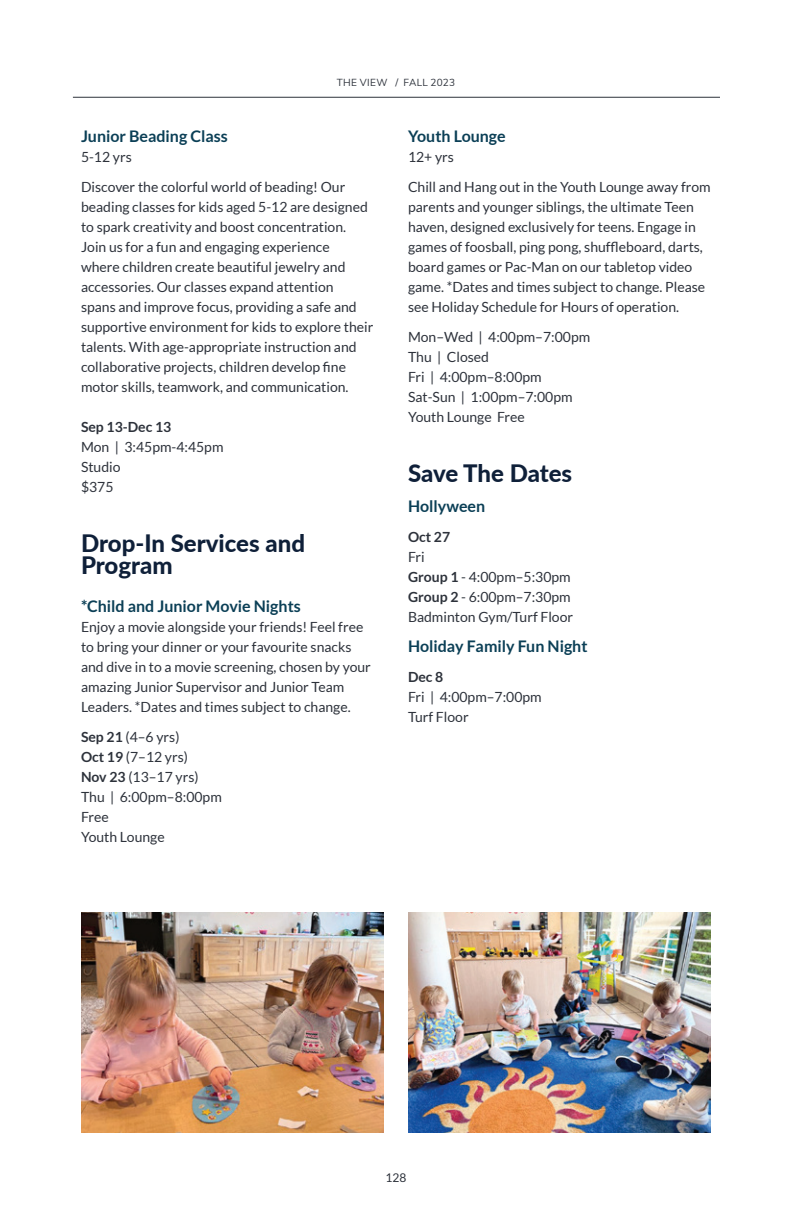
<style>
.page{position:relative;width:792px;height:1224px;background:#fff}
.page>*{position:absolute;margin:0;border:0;box-sizing:border-box;transform-origin:0 0}
.t1{font:800 24px/22px "Lato";letter-spacing:-.005em;color:#0f2039}
.t2{font:700 16px "Lato";color:#0b3f56}
.t3{font:14px/20px "Lato";color:#2d323b}
.t4{font:700 14px "Lato";color:#2d323b}
.t5{font:12px "Lato";color:#2d323b}
.t6{font:10px "Muli";letter-spacing:.04em;color:#2d323b}
.s1{font-weight:700}
</style>
<div class="page">
<hr style="left:73px;top:97px;width:647px;height:1px;background:#2d323b">
<img style="left:408px;top:912px;width:303px;height:221px">
<img style="left:82px;top:912px;width:301px;height:221px">
<p class="t6" style="left:337px;top:75px;width:120px">THE VIEW / FALL 2023</p>
<p class="t2" style="left:81px;top:127px;width:148px">Junior Beading Class</p>
<p class="t3" style="left:81px;top:142px;width:266px;line-height:30px">5-12 yrs<br>Discover the colorful world of beading! Our</p>
<p class="t3" style="left:81px;top:197px;width:294px">beading classes for kids aged 5-12 are designed to spark creativity and boost concentration.<br>Join us for a fun and engaging experience<br>where children create beautiful jewelry and accessories. Our classes expand attention<br>spans and improve focus, providing a safe and supportive environment for kids to explore their talents. With age-appropriate instruction and collaborative projects, children develop fine motor skills, teamwork, and communication.</p>
<p class="t4" style="left:81px;top:419px;width:92px">Sep 13-Dec 13</p>
<p class="t3" style="left:81px;top:437px;width:144px">Mon | 3:45pm-4:45pm<br>Studio<br>$375</p>
<h1 class="t1" style="left:81px;top:531px;width:226px">Drop-In Services and<br>Program</h1>
<p class="t2" style="left:81px;top:597px;width:221px">*Child and Junior Movie Nights</p>
<p class="t3" style="left:81px;top:617px;width:291px">Enjoy a movie alongside your friends! Feel free to bring your dinner or your favourite snacks and dive in to a movie screening, chosen by your amazing Junior Supervisor and Junior Team Leaders. *Dates and times subject to change.</p>
<p class="t3" style="left:81px;top:727px;width:142px"><span class="s1">Sep 21</span> (4–6 yrs)<br><span class="s1">Oct 19</span> (7–12 yrs)<br><span class="s1">Nov 23</span> (13–17 yrs)<br>Thu | 6:00pm–8:00pm<br>Free<br>Youth Lounge</p>
<p class="t2" style="left:408px;top:127px;width:99px">Youth Lounge</p>
<p class="t3" style="left:408px;top:142px;width:304px;line-height:30px">12+ yrs<br>Chill and Hang out in the Youth Lounge away from</p>
<p class="t3" style="left:408px;top:197px;width:299px">parents and younger siblings, the ultimate Teen haven, designed exclusively for teens. Engage in games of foosball, ping pong, shuffleboard, darts, board games or Pac-Man on our tabletop video game. *Dates and times subject to change. Please see Holiday Schedule for Hours of operation.</p>
<p class="t3" style="left:408px;top:327px;width:184px">Mon–Wed | 4:00pm–7:00pm<br>Thu | Closed<br>Fri | 4:00pm–8:00pm<br>Sat-Sun | 1:00pm–7:00pm<br>Youth Lounge Free</p>
<h1 class="t1" style="left:408px;top:461px;width:166px">Save The Dates</h1>
<p class="t2" style="left:408px;top:497px;width:79px">Hollyween</p>
<p class="t4" style="left:408px;top:529px;width:44px">Oct 27</p>
<p class="t3" style="left:408px;top:547px;width:167px">Fri<br><span class="s1">Group 1</span> - 4:00pm–5:30pm<br><span class="s1">Group 2</span> - 6:00pm–7:30pm<br>Badminton Gym/Turf Floor</p>
<p class="t2" style="left:408px;top:637px;width:181px">Holiday Family Fun Night</p>
<p class="t4" style="left:408px;top:669px;width:37px">Dec 8</p>
<p class="t3" style="left:408px;top:687px;width:135px">Fri | 4:00pm–7:00pm<br>Turf Floor</p>
<p class="t5" style="left:386px;top:1171px;width:22px">128</p>
</div>
